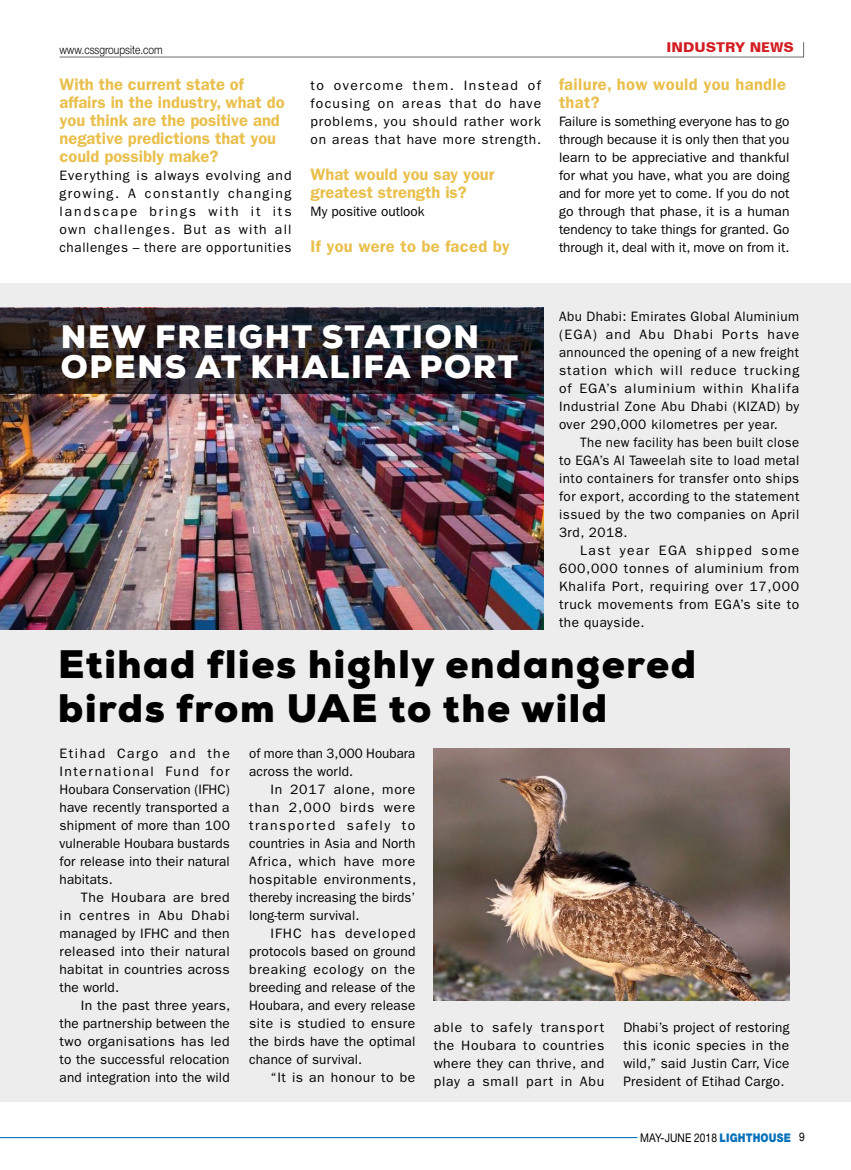
<style>
.page{position:relative;width:851px;height:1170px;background:#fff}
.page>*{position:absolute;margin:0;border:0;box-sizing:border-box;transform-origin:0 0}
.t1{font:900 39.75px/44px "Nexa";letter-spacing:.04em;color:#000}
.t2{font:900 32.4px/30.6px "Nexa";letter-spacing:.055em;color:#fff}
.t3{font:600 16.65px/18px "ITC Franklin Gothic Std";color:#e9c04d}
.t4{font:600 16.65px/18px "ITC Franklin Gothic Std";letter-spacing:.02em;color:#e9c04d}
.t5{font:13.65px/18px "ITC Franklin Gothic Std";letter-spacing:.03em;color:#000;text-align:justify}
.t6{font:13.65px/18px "ITC Franklin Gothic Std";letter-spacing:.03em;color:#000;text-align:justify;scale:.96 1}
.t7{font:13.65px/18px "ITC Franklin Gothic Std";letter-spacing:.005em;color:#000}
.t8{font:13.65px "ITC Franklin Gothic Std";color:#000}
.t9{font:700 13.5px "Folio BT";color:#d41d22}
.t10{font:12px "Helvetica Neue Cyr";letter-spacing:.005em;color:#000;scale:.85 1}
.t11{font:300 12px "Helvetica Neue Cyr";color:#000;scale:.85 1}
.s1{font-weight:900;color:#0a72ba}
.s2{font-family:"Helvetica Neue"}
</style>
<div class="page">
<svg style="left:59px;top:56px;width:744px;height:1px"></svg>
<hr style="left:0;top:1136px;width:637px;height:1px;background:#0a72ba">
<div style="left:0;top:284px;width:850px;height:817px;background:#ededee"></div>
<img style="left:0;top:393px;width:543px;height:236px">
<img style="left:433px;top:748px;width:356px;height:252px">
<svg style="left:0;top:307px;width:543px;height:86px;background:#262128"></svg>
<p class="t11" style="left:59px;top:43px;width:123px">www.cssgroupsite.com</p>
<p class="t3" style="left:60px;top:75px;width:226px">With the current state of affairs in the industry, what do you think are the positive and negative predictions that you could possibly make?</p>
<p class="t5" style="left:60px;top:166px;width:233px">Everything is always evolving and growing. A constantly changing landscape brings with it its own challenges. But as with all challenges – there are opportunities</p>
<p class="t5" style="left:310px;top:76px;width:232px">to overcome them. Instead of focusing on areas that do have problems, you should rather work on areas that have more strength.</p>
<p class="t3" style="left:310px;top:165px;width:185px">What would you say your greatest strength is?</p>
<p class="t8" style="left:310px;top:204px;width:115px">My positive outlook</p>
<p class="t4" style="left:310px;top:237px;width:200px">If you were to be faced by</p>
<p class="t9" style="left:666px;top:39px;width:129px">INDUSTRY NEWS</p>
<p class="t4" style="left:559px;top:75px;width:228px">failure, how would you handle that?</p>
<p class="t5" style="left:559px;top:112px;width:232px">Failure is something everyone has to go through because it is only then that you learn to be appreciative and thankful for what you have, what you are doing and for more yet to come. If you do not go through that phase, it is a human tendency to take things for granted. Go through it, deal with it, move on from it.</p>
<h2 class="t2" style="left:61px;top:321px;width:459px">NEW FREIGHT STATION<br>OPENS AT KHALIFA PORT</h2>
<p class="t5" style="left:559px;top:307px;width:242px">Abu Dhabi: Emirates Global Aluminium (EGA) and Abu Dhabi Ports have announced the opening of a new freight station which will reduce trucking of EGA’s aluminium within Khalifa Industrial Zone Abu Dhabi (KIZAD) by over 290,000 kilometres per year.</p>
<p class="t6" style="left:559px;top:433px;width:252px;text-indent:21px">The new facility has been built close to EGA’s Al Taweelah site to load metal into containers for transfer onto ships for export, according to the statement issued by the two companies on April 3rd, 2018.</p>
<p class="t5" style="left:559px;top:541px;width:242px;text-indent:21px">Last year EGA shipped some 600,000 tonnes of aluminium from Khalifa Port, requiring over 17,000 truck movements from EGA’s site to the quayside.</p>
<h1 class="t1" style="left:58px;top:642px;width:639px">Etihad flies highly endangered birds from UAE to the wild</h1>
<p class="t5" style="left:60px;top:744px;width:172px">Etihad Cargo and the International Fund for Houbara Conservation (IFHC) have recently transported a shipment of more than 100 vulnerable Houbara bustards for release into their natural habitats.</p>
<p class="t5" style="left:60px;top:888px;width:172px;text-indent:21px">The Houbara are bred in centres in Abu Dhabi managed by IFHC and then released into their natural habitat in countries across the world.</p>
<p class="t5" style="left:60px;top:996px;width:172px;text-indent:21px">In the past three years, the partnership between the two organisations has led to the successful relocation and integration into the wild</p>
<p class="t7" style="left:249px;top:744px;width:168px">of more than 3,000 Houbara across the world.</p>
<p class="t5" style="left:249px;top:780px;width:168px;text-indent:21px">In 2017 alone, more than 2,000 birds were transported safely to countries in Asia and North Africa, which have more hospitable environments, thereby increasing the birds’ long-term survival.</p>
<p class="t5" style="left:249px;top:924px;width:168px;text-indent:21px">IFHC has developed protocols based on ground breaking ecology on the breeding and release of the Houbara, and every release site is studied to ensure the birds have the optimal chance of survival.</p>
<p class="t5" style="left:270px;top:1068px;width:146px">“It is an honour to be</p>
<p class="t5" style="left:433px;top:1018px;width:172px">able to safely transport the Houbara to countries where they can thrive, and play a small part in Abu</p>
<p class="t5" style="left:623px;top:1018px;width:168px">Dhabi’s project of restoring this iconic species in the wild,” said Justin Carr, Vice President of Etihad Cargo.</p>
<p class="t10" style="left:640px;top:1131px;width:195px">MAY-JUNE 2018 <span class="s1">LIGHTHOUSE</span> <span class="s2">9</span></p>
</div>
